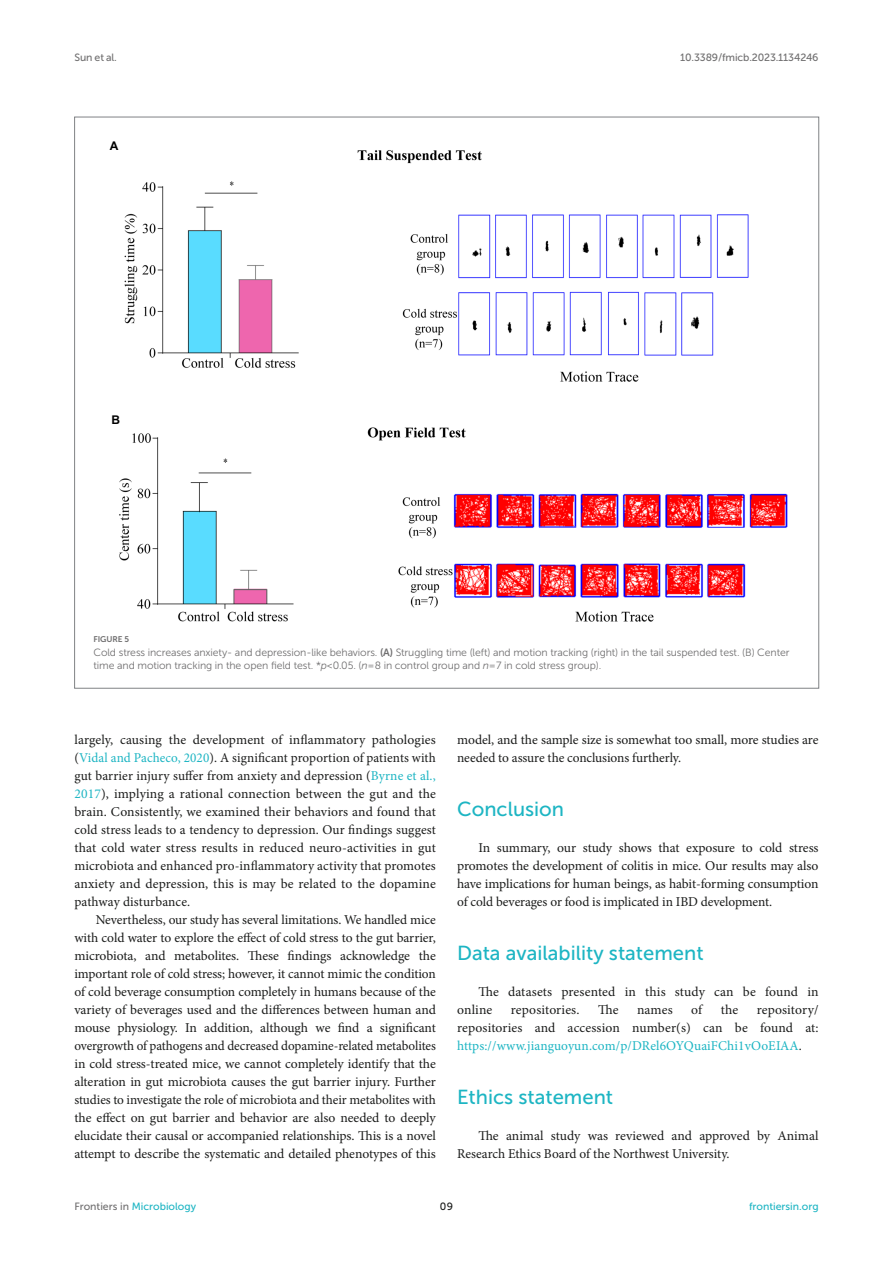
<style>
.page{position:relative;width:893px;height:1263px;background:#fff}
.page>*{position:absolute;margin:0;border:0;box-sizing:border-box;transform-origin:0 0}
.HEAD_1{font:20.25px "Museo Sans 500";color:#1db5c3}
.TEXT{font:13.5px/18px "Minion Pro";letter-spacing:-.005em;color:#1b1c1b;text-align:justify}
.TEXT_FLUSH{font:13.5px/18px "Minion Pro";color:#1b1c1b;text-align:justify}
.t1{font:700 12px "Arial";color:#000}
.FIG_LEG{font:10.5px/13.5px "Museo Sans 300";letter-spacing:-.01em;color:#706f70}
.t2{font:10.5px "Museo Sans 500";color:#1db5c3}
.t3{font:10.5px "Museo Sans 500";letter-spacing:-.015em;color:#706f70}
.t4{font:10.5px "Museo Sans 500";color:#1b1c1b}
.FIG_HD{font:8.25px "Museo Sans 700";letter-spacing:-.01em;color:#706f70}
.s1{font-family:"Museo Sans 700"}
.s2{font-style:italic}
.s3{color:#1db5c3}
.s4{color:#706f70}
</style>
<div class="page">
<img style="left:119px;top:150px;width:669px;height:472px">
<p class="t3" style="left:74px;top:51px;width:44px">Sun et al.</p>
<p class="t3" style="left:680px;top:51px;width:140px">10.3389/fmicb.2023.1134246</p>
<p class="t1" style="left:110px;top:138px;width:10px">A</p>
<p class="t1" style="left:111px;top:411px;width:10px">B</p>
<p class="FIG_HD" style="left:94px;top:635px;width:37px">FIGURE 5</p>
<p class="FIG_LEG" style="left:94px;top:645px;width:697px">Cold stress increases anxiety- and depression-like behaviors. <span class="s1">(A)</span> Struggling time (left) and motion tracking (right) in the tail suspended test. (B) Center time and motion tracking in the open field test. *<span class="s2">p</span> &lt; 0.05. (<span class="s2">n</span> = 8 in control group and <span class="s2">n</span> = 7 in cold stress group).</p>
<p class="TEXT" style="left:74px;top:731px;width:363px">largely, causing the development of inflammatory pathologies (<span class="s3">Vidal and Pacheco, 2020</span>). A significant proportion of patients with gut barrier injury suffer from anxiety and depression (<span class="s3">Byrne et al., 2017</span>), implying a rational connection between the gut and the brain. Consistently, we examined their behaviors and found that cold stress leads to a tendency to depression. Our findings suggest that cold water stress results in reduced neuro-activities in gut microbiota and enhanced pro-inflammatory activity that promotes anxiety and depression, this is may be related to the dopamine pathway disturbance.</p>
<p class="TEXT" style="left:74px;top:911px;width:363px;text-indent:21px">Nevertheless, our study has several limitations. We handled mice with cold water to explore the effect of cold stress to the gut barrier, microbiota, and metabolites. These findings acknowledge the important role of cold stress; however, it cannot mimic the condition of cold beverage consumption completely in humans because of the variety of beverages used and the differences between human and mouse physiology. In addition, although we find a significant overgrowth of pathogens and decreased dopamine-related metabolites in cold stress-treated mice, we cannot completely identify that the alteration in gut microbiota causes the gut barrier injury. Further studies to investigate the role of microbiota and their metabolites with the effect on gut barrier and behavior are also needed to deeply elucidate their causal or accompanied relationships. This is a novel attempt to describe the systematic and detailed phenotypes of this</p>
<p class="TEXT" style="left:457px;top:731px;width:363px">model, and the sample size is somewhat too small, more studies are needed to assure the conclusions furtherly.</p>
<p class="HEAD_1" style="left:457px;top:798px;width:108px">Conclusion</p>
<p class="TEXT_FLUSH" style="left:457px;top:839px;width:363px;text-indent:21px">In summary, our study shows that exposure to cold stress promotes the development of colitis in mice. Our results may also have implications for human beings, as habit-forming consumption of cold beverages or food is implicated in IBD development.</p>
<p class="HEAD_1" style="left:457px;top:942px;width:248px">Data availability statement</p>
<p class="TEXT_FLUSH" style="left:457px;top:983px;width:363px;text-indent:21px">The datasets presented in this study can be found in online</p>
<p class="TEXT_FLUSH" style="left:511px;top:1001px;width:70px">repositories.</p>
<p class="TEXT_FLUSH" style="left:598px;top:1001px;width:22px">The</p>
<p class="TEXT_FLUSH" style="left:637px;top:1001px;width:37px">names</p>
<p class="TEXT_FLUSH" style="left:691px;top:1001px;width:12px">of</p>
<p class="TEXT_FLUSH" style="left:721px;top:1001px;width:19px">the</p>
<p class="TEXT_FLUSH" style="left:457px;top:1001px;width:363px;text-indent:300px">repository/ repositories and accession number(s) can be found at: <span class="s3">https://www.jianguoyun.com/p/DRel6OYQuaiFChi1vOoEIAA</span>.</p>
<p class="HEAD_1" style="left:457px;top:1086px;width:158px">Ethics statement</p>
<p class="TEXT_FLUSH" style="left:457px;top:1127px;width:363px;text-indent:21px">The animal study was reviewed and approved by Animal<br>Research Ethics Board of the Northwest University.</p>
<p class="t2" style="left:74px;top:1200px;width:123px"><span class="s4">Frontiers in</span> Microbiology</p>
<p class="t4" style="left:440px;top:1200px;width:15px">09</p>
<p class="t2" style="left:749px;top:1200px;width:71px">frontiersin.org</p>
</div>
